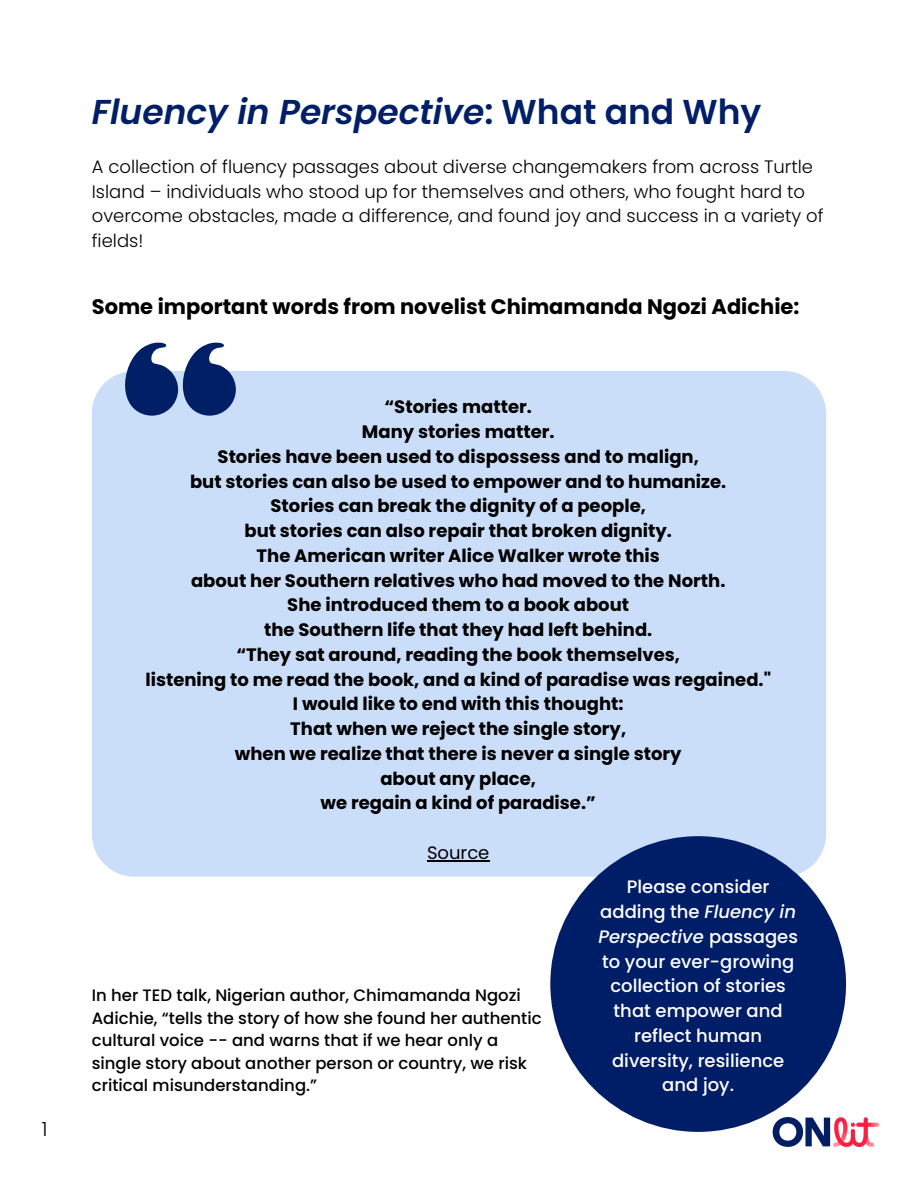
<style>
.page{position:relative;width:918px;height:1188px;background:#fff}
.page>*{position:absolute;margin:0;border:0;box-sizing:border-box;transform-origin:0 0}
.t1{font:italic 600 34.5px "Poppins";color:#001f67}
.t2{font:700 21px "Poppins";color:#000}
.t3{font:300 19.5px "Poppins";color:#000}
.t4{font:700 18px/24.8px "Poppins";color:#000;text-align:center}
.t5{font:300 18px/24.8px "Poppins";color:#000}
.t6{font:500 18px/24.8px "Poppins";color:#fff;text-align:center}
.t7{font:18px "Poppins";color:#000}
.t8{font:500 16.5px/22.5px "Poppins";color:#000}
.s1{font-style:normal}
.s2{font-style:italic}
</style>
<div class="page">
<img style="left:772px;top:1117px;width:108px;height:30px">
<div style="left:92px;top:371px;width:734px;height:506px;background:#cbdef9"></div>
<hr style="left:427px;top:860px;width:62px;height:1px;background:#000">
<div style="left:550px;top:836px;width:296px;height:296px;background:#001e67;border-radius:50%"></div>
<svg style="left:124px;top:343px;width:112px;height:72px"></svg>
<h3 class="t3" style="left:42px;top:1115px;width:7px">1</h3>
<h3 class="t1" style="left:92px;top:88px;width:671px">Fluency in Perspective<span class="s1">: What and Why</span></h3>
<h2 class="t5" style="left:92px;top:154px;width:733px">A collection of fluency passages about diverse changemakers from across Turtle Island – individuals who stood up for themselves and others, who fought hard to overcome obstacles, made a difference, and found joy and success in a variety of fields!</h2>
<p class="t2" style="left:92px;top:292px;width:709px">Some important words from novelist Chimamanda Ngozi Adichie:</p>
<p class="t4" style="left:145px;top:395px;width:627px">“Stories matter.<br>Many stories matter.<br>Stories have been used to dispossess and to malign,<br>but stories can also be used to empower and to humanize.<br>Stories can break the dignity of a people,<br>but stories can also repair that broken dignity.<br>The American writer Alice Walker wrote this<br>about her Southern relatives who had moved to the North.<br>She introduced them to a book about<br>the Southern life that they had left behind.<br>“They sat around, reading the book themselves,<br>listening to me read the book, and a kind of paradise was regained." I would like to end with this thought:<br>That when we reject the single story,<br>when we realize that there is never a single story<br>about any place,<br>we regain a kind of paradise.”</p>
<p class="t7" style="left:427px;top:840px;width:64px">Source</p>
<h3 class="t8" style="left:92px;top:984px;width:451px">In her TED talk, Nigerian author, Chimamanda Ngozi Adichie, “tells the story of how she found her authentic cultural voice -- and warns that if we hear only a single story about another person or country, we risk critical misunderstanding.”</h3>
<p class="t6" style="left:598px;top:875px;width:201px">Please consider adding the <span class="s2">Fluency in<br>Perspective</span> passages to your ever-growing collection of stories that empower and reflect human diversity, resilience and joy.</p>
</div>
